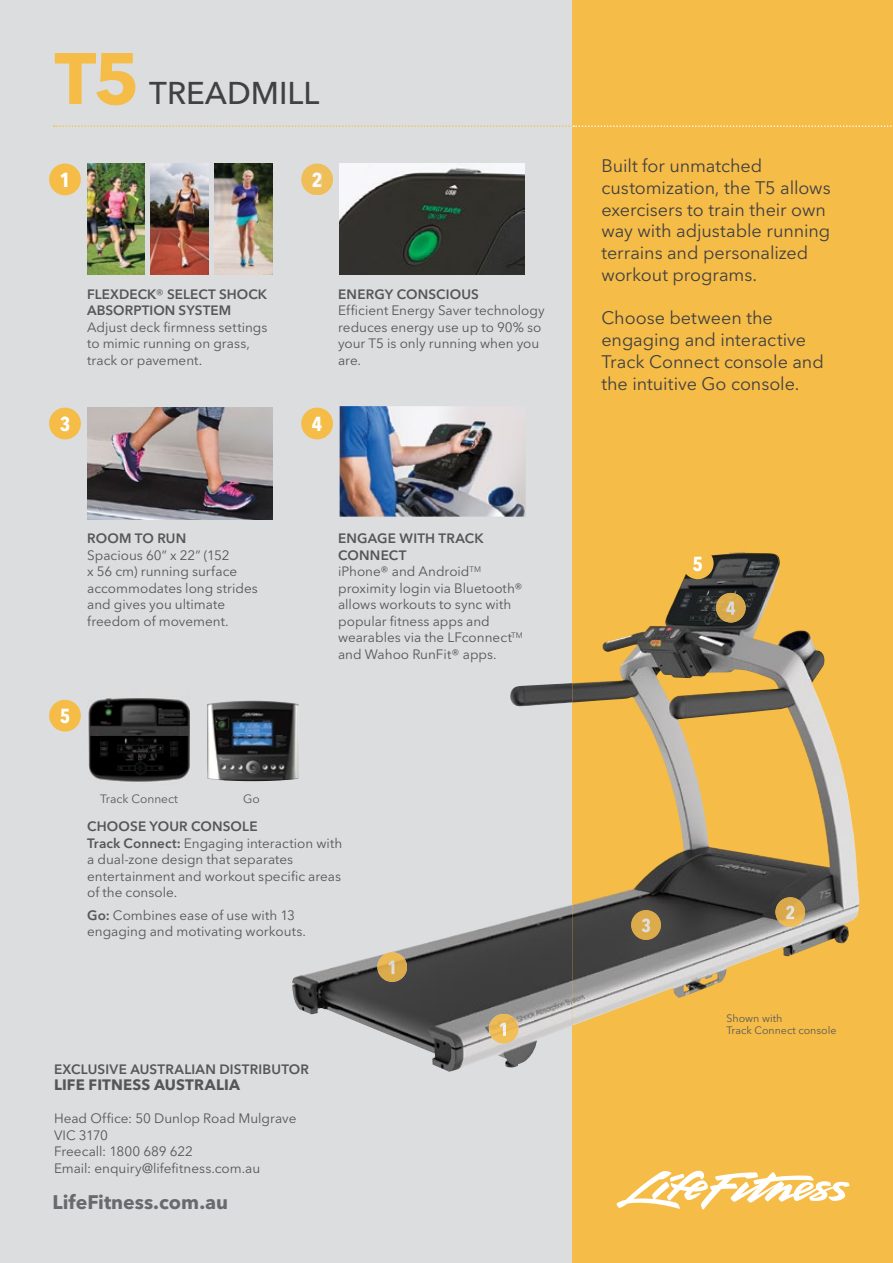
<style>
.page{position:relative;width:893px;height:1263px;background:#dcddde}
.page>*{position:absolute;margin:0;border:0;box-sizing:border-box;transform-origin:0 0}
.t1{font:700 72px "Avenir Next LT Pro";color:#f5bc47}
.t2{font:500 31.2px "Avenir Next LT Pro";color:#414042}
.t3{font:700 condensed 20.1px "Avenir Next LT Pro";color:#fff}
.t4{font:700 condensed 20.1px "Avenir Next LT Pro";color:#f9f9fa}
.t5{font:700 19.5px "Avenir Next LT Pro";color:#696a6d}
.t6{font:18px/21.8px "Avenir Next LT Pro";letter-spacing:-.005em;color:#414042}
.t7{font:700 15px "Avenir Next LT Pro";letter-spacing:.01em;color:#565659}
.t8{font:13.5px/16.5px "Avenir Next LT Pro";color:#565659}
.t9{font:600 13.5px/16.5px "Avenir Next LT Pro";letter-spacing:.01em;color:#565659}
.t10{font:12px "Avenir Next LT Pro";color:#58595b}
.t11{font:10.65px/12px "Avenir Next LT Pro";color:#58595b}
.s1{font-weight:400}
.s2{font-weight:600}
</style>
<div class="page">
<div style="left:572px;top:0;width:321px;height:1263px;background:#f5bc47"></div>
<img style="left:292px;top:683px;width:280px;height:389px">
<img style="left:572px;top:551px;width:268px;height:475px">
<img style="left:631px;top:910px;width:30px;height:30px">
<img style="left:642px;top:918px;width:8px;height:14px">
<img style="left:489px;top:1014px;width:29px;height:29px">
<img style="left:500px;top:1022px;width:6px;height:14px">
<img style="left:377px;top:952px;width:30px;height:30px">
<svg style="left:388px;top:961px;width:6px;height:13px"></svg>
<img style="left:716px;top:593px;width:30px;height:29px">
<img style="left:726px;top:601px;width:9px;height:14px">
<img style="left:775px;top:897px;width:30px;height:30px">
<img style="left:786px;top:905px;width:8px;height:14px">
<svg style="left:616px;top:1170px;width:234px;height:40px"></svg>
<svg style="left:54px;top:125px;width:838px;height:2px"></svg>
<img style="left:87px;top:164px;width:58px;height:111px">
<img style="left:151px;top:164px;width:57px;height:111px">
<img style="left:215px;top:164px;width:57px;height:111px">
<div style="left:49px;top:164px;width:32px;height:31px;background:#f5bc47;border-radius:50%"></div>
<svg style="left:301px;top:164px;width:32px;height:31px"></svg>
<div style="left:313px;top:172px;width:8px;height:15px;background:#f0be59"></div>
<div style="left:49px;top:700px;width:32px;height:31px;background:#f5bc47;border-radius:50%"></div>
<div style="left:682px;top:547px;width:32px;height:32px;background:#f5bc47;border-radius:50%"></div>
<div style="left:49px;top:408px;width:32px;height:31px;background:#f5bc47;border-radius:50%"></div>
<img style="left:87px;top:408px;width:185px;height:111px">
<div style="left:301px;top:408px;width:32px;height:31px;background:#f5bc47;border-radius:50%"></div>
<img style="left:340px;top:164px;width:185px;height:111px">
<img style="left:88px;top:698px;width:102px;height:84px">
<img style="left:207px;top:700px;width:92px;height:81px">
<img style="left:340px;top:406px;width:186px;height:111px">
<h1 class="t1" style="left:54px;top:35px;width:87px">T5</h1>
<h2 class="t2" style="left:149px;top:74px;width:172px">TREADMILL</h2>
<h3 class="t3" style="left:60px;top:168px;width:12px">1</h3>
<h3 class="t4" style="left:312px;top:168px;width:12px">2</h3>
<p class="t9" style="left:87px;top:286px;width:181px">FLEXDECK<span class="s1">®</span> SELECT SHOCK<br>ABSORPTION SYSTEM</p>
<p class="t8" style="left:87px;top:319px;width:182px">Adjust deck firmness settings to mimic running on grass, track or pavement.</p>
<h3 class="t3" style="left:60px;top:412px;width:12px">3</h3>
<p class="t9" style="left:87px;top:530px;width:101px">ROOM TO RUN</p>
<p class="t8" style="left:87px;top:547px;width:172px">Spacious 60” x 22” (152<br>x 56 cm) running surface accommodates long strides and gives you ultimate freedom of movement.</p>
<h3 class="t3" style="left:60px;top:704px;width:12px">5</h3>
<p class="t10" style="left:100px;top:791px;width:79px">Track Connect</p>
<p class="t10" style="left:243px;top:791px;width:18px">Go</p>
<p class="t9" style="left:338px;top:286px;width:142px">ENERGY CONSCIOUS</p>
<p class="t8" style="left:338px;top:302px;width:208px">Efficient Energy Saver technology reduces energy use up to 90% so your T5 is only running when you are.</p>
<h3 class="t3" style="left:312px;top:412px;width:12px">4</h3>
<p class="t8" style="left:338px;top:530px;width:186px"><span class="s2">ENGAGE WITH TRACK<br>CONNECT<br></span>iPhone® and Android<sup>TM </sup>proximity login via Bluetooth® allows workouts to sync with popular fitness apps and wearables via the LFconnect<sup>TM </sup>and Wahoo RunFit® apps.</p>
<p class="t8" style="left:87px;top:818px;width:257px"><span class="s2">CHOOSE YOUR CONSOLE<br>Track Connect:</span> Engaging interaction with a dual-zone design that separates entertainment and workout specific areas of the console.</p>
<p class="t8" style="left:87px;top:907px;width:220px"><span class="s2">Go:</span> Combines ease of use with 13 engaging and motivating workouts.</p>
<p class="t9" style="left:54px;top:1060px;width:257px">EXCLUSIVE AUSTRALIAN DISTRIBUTOR</p>
<p class="t7" style="left:54px;top:1075px;width:187px">LIFE FITNESS AUSTRALIA</p>
<p class="t8" style="left:54px;top:1110px;width:244px">Head Office: 50 Dunlop Road Mulgrave<br>VIC 3170<br>Freecall: 1800 689 622<br>Email: enquiry@lifefitness.com.au</p>
<h3 class="t5" style="left:53px;top:1190px;width:177px">LifeFitness.com.au</h3>
<h3 class="t6" style="left:601px;top:155px;width:231px">Built for unmatched customization, the T5 allows exercisers to train their own way with adjustable running terrains and personalized workout programs.</h3>
<h3 class="t6" style="left:601px;top:307px;width:224px">Choose between the engaging and interactive<br>Track Connect console and the intuitive Go console.</h3>
<h3 class="t3" style="left:692px;top:551px;width:12px">5</h3>
<p class="t11" style="left:726px;top:1012px;width:112px">Shown with<br>Track Connect console</p>
</div>
